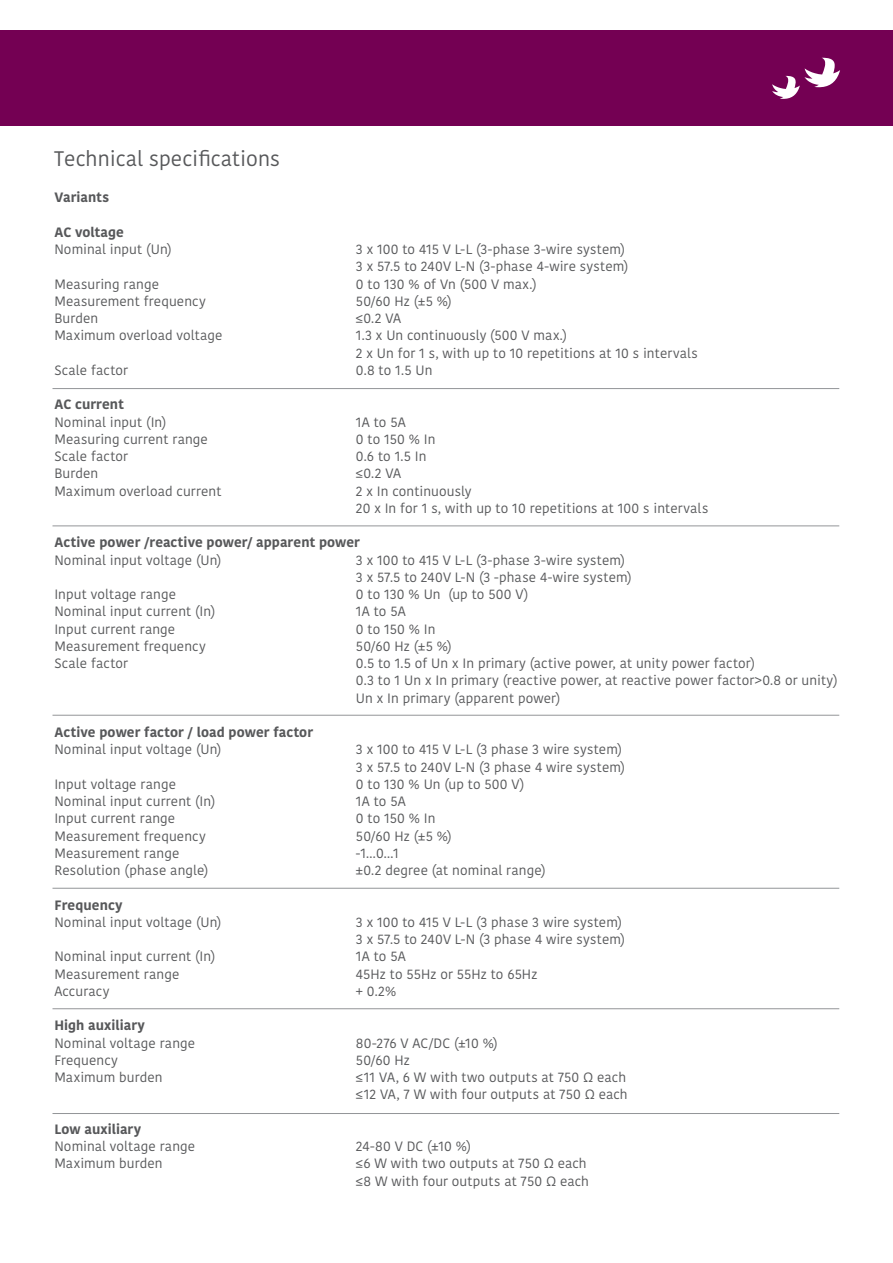
<style>
.page{position:relative;width:893px;height:1263px;background:#fff}
.page>*{position:absolute;margin:0;border:0;box-sizing:border-box;transform-origin:0 0}
.t1{font:21px "Kohinoor Devanagari";color:#57585a}
.Paragraph_Style_1{font:13.5px "Kohinoor Devanagari";letter-spacing:.005em;color:#57585a}
.Paragraph_Style_1-2{font:700 13.5px "Kohinoor Devanagari";letter-spacing:.01em;color:#57585a}
</style>
<div class="page">
<div style="left:0;top:31px;width:893px;height:95px;background:#740053"></div>
<svg style="left:772px;top:58px;width:68px;height:41px"></svg>
<hr style="left:52px;top:388px;width:787px;height:1px;background:#939598">
<hr style="left:52px;top:525px;width:787px;height:1px;background:#939598">
<hr style="left:52px;top:715px;width:787px;height:1px;background:#939598">
<hr style="left:52px;top:888px;width:787px;height:1px;background:#939598">
<hr style="left:52px;top:1113px;width:787px;height:1px;background:#939598">
<hr style="left:52px;top:1008px;width:787px;height:1px;background:#939598">
<p class="t1" style="left:54px;top:146px;width:227px">Technical specifications</p>
<p class="Paragraph_Style_1-2" style="left:54px;top:185px;width:56px">Variants</p>
<p class="Paragraph_Style_1-2" style="left:54px;top:220px;width:71px">AC voltage</p>
<p class="Paragraph_Style_1" style="left:54px;top:241px;width:119px">Nominal input (Un)</p>
<p class="Paragraph_Style_1" style="left:356px;top:241px;width:271px">3 x 100 to 415 V L-L (3-phase 3-wire system)</p>
<p class="Paragraph_Style_1" style="left:356px;top:259px;width:274px">3 x 57.5 to 240V L-N (3-phase 4-wire system)</p>
<p class="Paragraph_Style_1" style="left:54px;top:276px;width:106px">Measuring range</p>
<p class="Paragraph_Style_1" style="left:356px;top:276px;width:182px">0 to 130 % of Vn (500 V max.)</p>
<p class="Paragraph_Style_1" style="left:54px;top:293px;width:153px">Measurement frequency</p>
<p class="Paragraph_Style_1" style="left:356px;top:293px;width:98px">50/60 Hz (±5 %)</p>
<p class="Paragraph_Style_1" style="left:54px;top:310px;width:45px">Burden</p>
<p class="Paragraph_Style_1" style="left:356px;top:310px;width:47px">≤0.2 VA</p>
<p class="Paragraph_Style_1" style="left:54px;top:328px;width:169px">Maximum overload voltage</p>
<p class="Paragraph_Style_1" style="left:356px;top:328px;width:213px">1.3 x Un continuously (500 V max.)</p>
<p class="Paragraph_Style_1" style="left:356px;top:345px;width:344px">2 x Un for 1 s, with up to 10 repetitions at 10 s intervals</p>
<p class="Paragraph_Style_1" style="left:54px;top:362px;width:75px">Scale factor</p>
<p class="Paragraph_Style_1" style="left:356px;top:362px;width:78px">0.8 to 1.5 Un</p>
<p class="Paragraph_Style_1-2" style="left:54px;top:392px;width:71px">AC current</p>
<p class="Paragraph_Style_1" style="left:54px;top:414px;width:114px">Nominal input (In)</p>
<p class="Paragraph_Style_1" style="left:356px;top:414px;width:51px">1A to 5A</p>
<p class="Paragraph_Style_1" style="left:54px;top:431px;width:155px">Measuring current range</p>
<p class="Paragraph_Style_1" style="left:356px;top:431px;width:81px">0 to 150 % In</p>
<p class="Paragraph_Style_1" style="left:54px;top:448px;width:75px">Scale factor</p>
<p class="Paragraph_Style_1" style="left:356px;top:448px;width:72px">0.6 to 1.5 In</p>
<p class="Paragraph_Style_1" style="left:54px;top:466px;width:45px">Burden</p>
<p class="Paragraph_Style_1" style="left:356px;top:466px;width:47px">≤0.2 VA</p>
<p class="Paragraph_Style_1" style="left:54px;top:483px;width:169px">Maximum overload current</p>
<p class="Paragraph_Style_1" style="left:356px;top:483px;width:117px">2 x In continuously</p>
<p class="Paragraph_Style_1" style="left:356px;top:500px;width:354px">20 x In for 1 s, with up to 10 repetitions at 100 s intervals</p>
<p class="Paragraph_Style_1-2" style="left:54px;top:530px;width:307px">Active power /reactive power/ apparent power</p>
<p class="Paragraph_Style_1" style="left:54px;top:552px;width:169px">Nominal input voltage (Un)</p>
<p class="Paragraph_Style_1" style="left:356px;top:552px;width:271px">3 x 100 to 415 V L-L (3-phase 3-wire system)</p>
<p class="Paragraph_Style_1" style="left:356px;top:569px;width:277px">3 x 57.5 to 240V L-N (3 -phase 4-wire system)</p>
<p class="Paragraph_Style_1" style="left:54px;top:586px;width:123px">Input voltage range</p>
<p class="Paragraph_Style_1" style="left:356px;top:586px;width:174px">0 to 130 % Un (up to 500 V)</p>
<p class="Paragraph_Style_1" style="left:54px;top:604px;width:162px">Nominal input current (In)</p>
<p class="Paragraph_Style_1" style="left:356px;top:604px;width:51px">1A to 5A</p>
<p class="Paragraph_Style_1" style="left:54px;top:621px;width:122px">Input current range</p>
<p class="Paragraph_Style_1" style="left:356px;top:621px;width:81px">0 to 150 % In</p>
<p class="Paragraph_Style_1" style="left:54px;top:638px;width:153px">Measurement frequency</p>
<p class="Paragraph_Style_1" style="left:356px;top:638px;width:98px">50/60 Hz (±5 %)</p>
<p class="Paragraph_Style_1" style="left:54px;top:655px;width:75px">Scale factor</p>
<p class="Paragraph_Style_1" style="left:356px;top:655px;width:401px">0.5 to 1.5 of Un x In primary (active power, at unity power factor)</p>
<p class="Paragraph_Style_1" style="left:356px;top:673px;width:483px">0.3 to 1 Un x In primary (reactive power, at reactive power factor&gt;0.8 or unity)</p>
<p class="Paragraph_Style_1" style="left:356px;top:690px;width:206px">Un x In primary (apparent power)</p>
<p class="Paragraph_Style_1-2" style="left:54px;top:720px;width:260px">Active power factor / load power factor</p>
<p class="Paragraph_Style_1" style="left:54px;top:742px;width:169px">Nominal input voltage (Un)</p>
<p class="Paragraph_Style_1" style="left:356px;top:742px;width:268px">3 x 100 to 415 V L-L (3 phase 3 wire system)</p>
<p class="Paragraph_Style_1" style="left:356px;top:759px;width:271px">3 x 57.5 to 240V L-N (3 phase 4 wire system)</p>
<p class="Paragraph_Style_1" style="left:54px;top:776px;width:123px">Input voltage range</p>
<p class="Paragraph_Style_1" style="left:356px;top:776px;width:170px">0 to 130 % Un (up to 500 V)</p>
<p class="Paragraph_Style_1" style="left:54px;top:793px;width:162px">Nominal input current (In)</p>
<p class="Paragraph_Style_1" style="left:356px;top:793px;width:51px">1A to 5A</p>
<p class="Paragraph_Style_1" style="left:54px;top:811px;width:122px">Input current range</p>
<p class="Paragraph_Style_1" style="left:356px;top:811px;width:81px">0 to 150 % In</p>
<p class="Paragraph_Style_1" style="left:54px;top:828px;width:153px">Measurement frequency</p>
<p class="Paragraph_Style_1" style="left:356px;top:828px;width:98px">50/60 Hz (±5 %)</p>
<p class="Paragraph_Style_1" style="left:54px;top:845px;width:126px">Measurement range</p>
<p class="Paragraph_Style_1" style="left:356px;top:845px;width:44px">-1...0...1</p>
<p class="Paragraph_Style_1" style="left:54px;top:862px;width:156px">Resolution (phase angle)</p>
<p class="Paragraph_Style_1" style="left:356px;top:862px;width:191px">±0.2 degree (at nominal range)</p>
<p class="Paragraph_Style_1-2" style="left:54px;top:893px;width:70px">Frequency</p>
<p class="Paragraph_Style_1" style="left:54px;top:914px;width:169px">Nominal input voltage (Un)</p>
<p class="Paragraph_Style_1" style="left:356px;top:914px;width:268px">3 x 100 to 415 V L-L (3 phase 3 wire system)</p>
<p class="Paragraph_Style_1" style="left:356px;top:931px;width:271px">3 x 57.5 to 240V L-N (3 phase 4 wire system)</p>
<p class="Paragraph_Style_1" style="left:54px;top:949px;width:162px">Nominal input current (In)</p>
<p class="Paragraph_Style_1" style="left:356px;top:949px;width:51px">1A to 5A</p>
<p class="Paragraph_Style_1" style="left:54px;top:966px;width:126px">Measurement range</p>
<p class="Paragraph_Style_1" style="left:356px;top:966px;width:183px">45Hz to 55Hz or 55Hz to 65Hz</p>
<p class="Paragraph_Style_1" style="left:54px;top:983px;width:57px">Accuracy</p>
<p class="Paragraph_Style_1" style="left:356px;top:983px;width:42px">+ 0.2%</p>
<p class="Paragraph_Style_1-2" style="left:54px;top:1013px;width:92px">High auxiliary</p>
<p class="Paragraph_Style_1" style="left:54px;top:1035px;width:142px">Nominal voltage range</p>
<p class="Paragraph_Style_1" style="left:356px;top:1035px;width:143px">80-276 V AC/DC (±10 %)</p>
<p class="Paragraph_Style_1" style="left:54px;top:1052px;width:65px">Frequency</p>
<p class="Paragraph_Style_1" style="left:356px;top:1052px;width:55px">50/60 Hz</p>
<p class="Paragraph_Style_1" style="left:54px;top:1069px;width:110px">Maximum burden</p>
<p class="Paragraph_Style_1" style="left:356px;top:1069px;width:272px">≤11 VA, 6 W with two outputs at 750 Ω each</p>
<p class="Paragraph_Style_1" style="left:356px;top:1087px;width:273px">≤12 VA, 7 W with four outputs at 750 Ω each</p>
<p class="Paragraph_Style_1-2" style="left:54px;top:1117px;width:88px">Low auxiliary</p>
<p class="Paragraph_Style_1" style="left:54px;top:1138px;width:142px">Nominal voltage range</p>
<p class="Paragraph_Style_1" style="left:356px;top:1138px;width:117px">24-80 V DC (±10 %)</p>
<p class="Paragraph_Style_1" style="left:54px;top:1156px;width:110px">Maximum burden</p>
<p class="Paragraph_Style_1" style="left:356px;top:1156px;width:232px">≤6 W with two outputs at 750 Ω each</p>
<p class="Paragraph_Style_1" style="left:356px;top:1173px;width:235px">≤8 W with four outputs at 750 Ω each</p>
</div>
